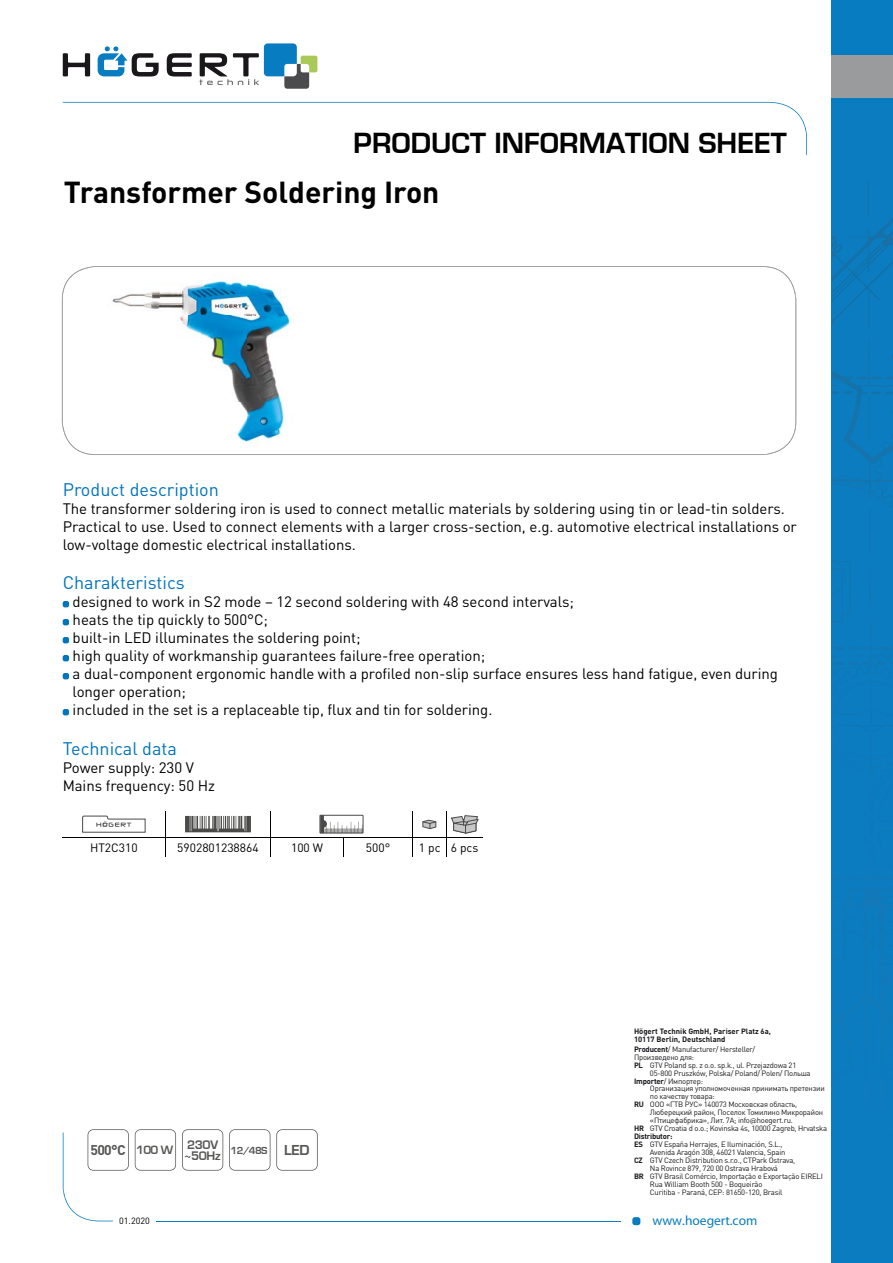
<style>
.page{position:relative;width:893px;height:1263px;background:#fff}
.page>*{position:absolute;margin:0;border:0;box-sizing:border-box;transform-origin:0 0}
.t1{font:700 30px "DIN Pro";color:#000}
.t2{font:700 27px "Euromode";color:#000}
.t3{font:18px "DIN Pro";color:#0074bc}
.t4{font:15px/18px "DIN Pro";letter-spacing:-.005em;color:#000}
.t5{font:700 13.95px "DIN Pro";color:#575756}
.t6{font:13.5px "Myriad Pro";color:#077cc0}
.t7{font:12px "DIN Pro";color:#000}
.t8{font:700 11.55px/11.6px "Euromode";letter-spacing:-.025em;color:#575756}
.t9{font:700 11.1px "Euromode";color:#575756}
.t10{font:700 9.45px "Euromode";color:#575756}
.t11{font:9px "DIN Pro";color:#000}
.t12{font:7.65px "DIN Pro";letter-spacing:-.025em;color:#1a171b}
.t13{font:700 7.65px/7.9px "DIN Pro";color:#1a171b}
.t14{font:700 7.65px "DIN Pro";letter-spacing:-.025em;color:#1a171b}
.s1{font-size:13.35px}
.s2{font-weight:700}
.s3{font-family:"Merel"}
</style>
<div class="page">
<svg style="left:63px;top:53px;width:27px;height:23px"></svg>
<svg style="left:167px;top:53px;width:25px;height:24px"></svg>
<svg style="left:97px;top:46px;width:62px;height:31px"></svg>
<svg style="left:200px;top:43px;width:117px;height:46px"></svg>
<div style="left:632px;top:1217px;width:8px;height:8px;background:#077cc0;border-radius:3px"></div>
<svg style="left:63px;top:102px;width:744px;height:53px"></svg>
<hr style="left:156px;top:1220px;width:464px;height:1px;background:#077cc0">
<div style="left:831px;top:0;width:62px;height:1263px;background:#077cc0"></div>
<img style="left:831px;top:236px;width:37px;height:28px">
<img style="left:831px;top:273px;width:51px;height:55px">
<img style="left:869px;top:222px;width:24px;height:36px">
<img style="left:868px;top:181px;width:1px;height:36px">
<svg style="left:833px;top:244px;width:9px;height:9px"></svg>
<img style="left:849px;top:222px;width:40px;height:26px">
<svg style="left:831px;top:341px;width:62px;height:565px"></svg>
<img style="left:838px;top:906px;width:55px;height:191px">
<img style="left:831px;top:877px;width:62px;height:2px">
<img style="left:848px;top:647px;width:45px;height:3px">
<div style="left:831px;top:56px;width:62px;height:42px;background:#9a9b9d"></div>
<svg style="left:62px;top:266px;width:734px;height:189px"></svg>
<svg style="left:63px;top:601px;width:6px;height:6px"></svg>
<svg style="left:63px;top:619px;width:6px;height:6px"></svg>
<svg style="left:63px;top:637px;width:6px;height:6px"></svg>
<svg style="left:63px;top:655px;width:6px;height:6px"></svg>
<svg style="left:63px;top:673px;width:6px;height:6px"></svg>
<svg style="left:63px;top:709px;width:6px;height:6px"></svg>
<hr style="left:63px;top:837px;width:102px;height:1px;background:#000">
<hr style="left:165px;top:837px;width:106px;height:1px;background:#000">
<svg style="left:165px;top:811px;width:1px;height:46px"></svg>
<hr style="left:271px;top:837px;width:72px;height:1px;background:#000">
<hr style="left:343px;top:837px;width:70px;height:1px;background:#000">
<hr style="left:413px;top:837px;width:34px;height:1px;background:#000">
<hr style="left:447px;top:837px;width:35px;height:1px;background:#000">
<svg style="left:82px;top:815px;width:64px;height:18px"></svg>
<svg style="left:185px;top:816px;width:66px;height:16px"></svg>
<svg style="left:319px;top:815px;width:44px;height:42px"></svg>
<svg style="left:422px;top:820px;width:14px;height:9px"></svg>
<svg style="left:446px;top:811px;width:33px;height:46px"></svg>
<svg style="left:63px;top:1129px;width:66px;height:92px"></svg>
<svg style="left:182px;top:1129px;width:41px;height:41px"></svg>
<svg style="left:135px;top:1129px;width:41px;height:41px"></svg>
<svg style="left:229px;top:1129px;width:41px;height:41px"></svg>
<svg style="left:276px;top:1129px;width:42px;height:41px"></svg>
<img style="left:108px;top:272px;width:186px;height:174px">
<h2 class="t2" style="left:353px;top:126px;width:435px">PRODUCT INFORMATION SHEET</h2>
<h1 class="t1" style="left:64px;top:172px;width:377px">Transformer Soldering Iron</h1>
<h3 class="t3" style="left:63px;top:477px;width:158px">Product description</h3>
<p class="t4" style="left:63px;top:499px;width:736px">The transformer soldering iron is used to connect metallic materials by soldering using tin or lead-tin solders.<br>Practical to use. Used to connect elements with a larger cross-section, e.g. automotive electrical installations or low-voltage domestic electrical installations.</p>
<h3 class="t3" style="left:63px;top:571px;width:124px">Charakteristics</h3>
<p class="t4" style="left:73px;top:592px;width:707px">designed to work in S2 mode – 12 second soldering with 48 second intervals;<br>heats the tip quickly to 500°C;<br>built-in LED illuminates the soldering point;<br>high quality of workmanship guarantees failure-free operation;<br>a dual-component ergonomic handle with a profiled non-slip surface ensures less hand fatigue, even during longer operation;<br>included in the set is a replaceable tip, flux and tin for soldering.</p>
<h3 class="t3" style="left:63px;top:736px;width:116px">Technical data</h3>
<h3 class="t4" style="left:63px;top:758px;width:154px">Power supply: 230 V<br>Mains frequency: 50 Hz</h3>
<h3 class="t7" style="left:90px;top:839px;width:49px">HT2C310</h3>
<h3 class="t7" style="left:177px;top:839px;width:83px">5902801238864</h3>
<h3 class="t7" style="left:291px;top:839px;width:34px">100 W</h3>
<h3 class="t7" style="left:366px;top:839px;width:26px">500°</h3>
<h3 class="t7" style="left:419px;top:839px;width:61px">1 pc 6 pcs</h3>
<h3 class="t5" style="left:90px;top:1141px;width:37px">500°C</h3>
<h3 class="t8" style="left:185px;top:1138px;width:38px">230V ~50Hz</h3>
<h3 class="t9" style="left:136px;top:1143px;width:39px">100 W</h3>
<p class="t10" style="left:230px;top:1144px;width:81px">12/48S <span class="s1">LED</span></p>
<p class="t11" style="left:119px;top:1214px;width:32px">01.2020</p>
<p class="t13" style="left:634px;top:1027px;width:138px">Högert Technik GmbH, Pariser Platz 6a,<br>10117 Berlin, Deutschland</p>
<p class="t12" style="left:634px;top:1044px;width:123px"><span class="s2">Producent</span>/ Manufacturer/ Hersteller/</p>
<p class="t12" style="left:634px;top:1052px;width:62px">Произведено для:</p>
<p class="t12" style="left:634px;top:1059px;width:164px"><span class="s2">PL</span> GTV Poland sp. z o.o. sp.k., ul. Przejazdowa 21</p>
<p class="t12" style="left:650px;top:1067px;width:162px">05-800 Pruszków, Polska/ Poland/ Polen/ Польша</p>
<p class="t12" style="left:634px;top:1075px;width:71px"><span class="s2">Importer</span>/ Импортер:</p>
<p class="t12" style="left:650px;top:1083px;width:176px">Организация уполномоченная принимать претензии</p>
<p class="t12" style="left:650px;top:1091px;width:66px">по качеству товара:</p>
<p class="t12" style="left:634px;top:1099px;width:165px"><span class="s2">RU</span> ООО «ГТВ РУС» 140073 Московская область,</p>
<p class="t12" style="left:650px;top:1107px;width:175px">Люберецкий район, Поселок Томилино Микрорайон</p>
<p class="t12" style="left:650px;top:1115px;width:144px">«Птицефабрика», Лит. 7А; info<span class="s3">@</span>hoegert.ru.</p>
<p class="t12" style="left:634px;top:1123px;width:195px"><span class="s2">HR</span> GTV Croatia d o.o.; Kovinska 4s, 10000 Zagreb, Hrvatska</p>
<p class="t14" style="left:634px;top:1131px;width:40px">Distributor:</p>
<p class="t12" style="left:634px;top:1139px;width:150px"><span class="s2">ES</span> GTV España Herrajes, E Iluminación, S.L.,</p>
<p class="t12" style="left:650px;top:1147px;width:137px">Avenida Aragón 308, 46021 Valencia, Spain</p>
<p class="t12" style="left:634px;top:1155px;width:163px"><span class="s2">CZ</span> GTV Czech Distribution s.r.o., CTPark Ostrava,</p>
<p class="t12" style="left:650px;top:1163px;width:129px">Na Rovince 879, 720 00 Ostrava Hrabová</p>
<p class="t12" style="left:634px;top:1171px;width:190px"><span class="s2">BR</span> GTV Brasil Comércio, Importação e Exportação EIRELI</p>
<p class="t12" style="left:650px;top:1179px;width:114px">Rua William Booth 500 - Boqueirão</p>
<p class="t12" style="left:650px;top:1187px;width:134px">Curitiba - Paraná, CEP: 81650-120, Brasil</p>
<h3 class="t6" style="left:652px;top:1212px;width:106px">www.hoegert.com</h3>
</div>
